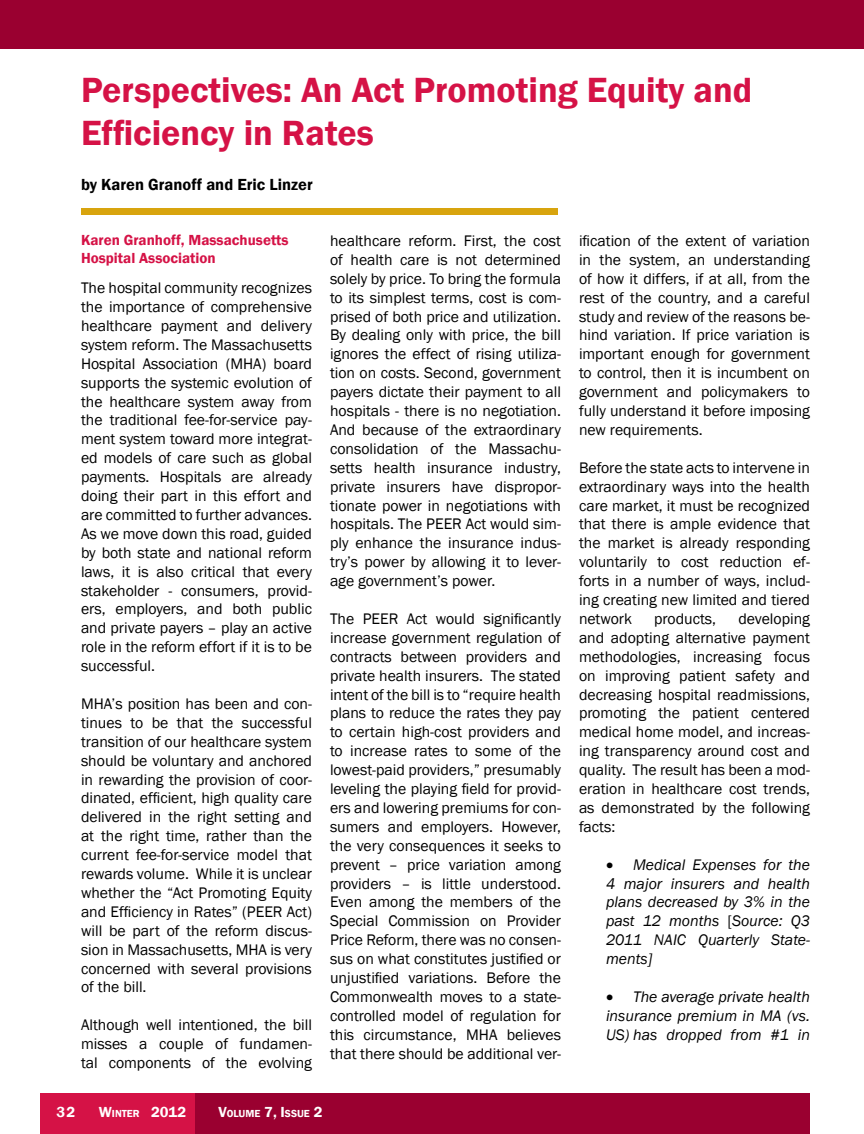
<style>
.page{position:relative;width:864px;height:1134px;background:#fff}
.page>*{position:absolute;margin:0;border:0;box-sizing:border-box;transform-origin:0 0}
.t1{font:600 36px/43.2px "Franklin Gothic";color:#d51246}
.t2{font:600 16.5px "Franklin Gothic";color:#000}
.t3{font:15.75px/18.9px "Franklin Gothic";color:#000;text-align:justify}
.t4{font:italic 15.75px/18.9px "Franklin Gothic";color:#000;text-align:justify}
.t5{font:600 15px/18px "Franklin Gothic";color:#d51246}
.t6{font:600 15px "Franklin Gothic";color:#fff}
.t7{font:600 10.5px "Franklin Gothic";color:#fff}
.s1{font-size:10.5px}
.s2{font-size:15px}
.s3{font-style:normal}
</style>
<div class="page">
<div style="left:40px;top:1094px;width:770px;height:40px;background:#9a0030"></div>
<div style="left:40px;top:1094px;width:155px;height:40px;background:#d51246"></div>
<div style="left:0;top:0;width:864px;height:48px;background:#9a0030"></div>
<div style="left:81px;top:209px;width:477px;height:6px;background:#d8a40e"></div>
<h1 class="t1" style="left:81px;top:69px;width:673px">Perspectives: An Act Promoting Equity and<br>Efficiency in Rates</h1>
<p class="t2" style="left:81px;top:174px;width:233px">by Karen Granoff and Eric Linzer</p>
<p class="t5" style="left:81px;top:232px;width:209px">Karen Granhoff, Massachusetts<br>Hospital Association</p>
<p class="t3" style="left:81px;top:279px;width:233px">The hospital community recognizes the importance of comprehensive healthcare payment and delivery system reform. The Massachusetts Hospital Association (MHA) board supports the systemic evolution of the healthcare system away from the traditional fee-for-service pay&shy;ment system toward more integrat&shy;ed models of care such as global payments. Hospitals are already doing their part in this effort and are committed to further advances.<br>As we move down this road, guided by both state and national reform laws, it is also critical that every stakeholder - consumers, provid&shy;ers, employers, and both public and private payers – play an active role in the reform effort if it is to be successful.</p>
<p class="t3" style="left:81px;top:695px;width:233px">MHA’s position has been and con&shy;tinues to be that the successful transition of our healthcare system should be voluntary and anchored in rewarding the provision of coor&shy;dinated, efficient, high quality care delivered in the right setting and at the right time, rather than the current fee-for-service model that rewards volume. While it is unclear whether the “Act Promoting Equity and Efficiency in Rates” (PEER Act) will be part of the reform discus&shy;sion in Massachusetts, MHA is very concerned with several provisions of the bill.</p>
<p class="t3" style="left:81px;top:1016px;width:232px">Although well intentioned, the bill misses a couple of fundamen&shy;tal components of the evolving</p>
<p class="t3" style="left:330px;top:232px;width:233px">healthcare reform. First, the cost of health care is not determined solely by price. To bring the formula to its simplest terms, cost is com&shy;prised of both price and utilization.<br>By dealing only with price, the bill ignores the effect of rising utiliza&shy;tion on costs. Second, government payers dictate their payment to all hospitals - there is no negotiation.<br>And because of the extraordinary consolidation of the Massachu&shy;setts health insurance industry, private insurers have dispropor&shy;tionate power in negotiations with hospitals. The PEER Act would sim&shy;ply enhance the insurance indus&shy;try’s power by allowing it to lever&shy;age government’s power.</p>
<p class="t3" style="left:330px;top:610px;width:233px">The PEER Act would significantly increase government regulation of contracts between providers and private health insurers. The stated intent of the bill is to “require health plans to reduce the rates they pay to certain high-cost providers and to increase rates to some of the lowest-paid providers,” presumably leveling the playing field for provid&shy;ers and lowering premiums for con&shy;sumers and employers. However, the very consequences it seeks to prevent – price variation among providers – is little understood.<br>Even among the members of the Special Commission on Provider Price Reform, there was no consen&shy;sus on what constitutes justified or unjustified variations. Before the Commonwealth moves to a state&shy;controlled model of regulation for this circumstance, MHA believes that there should be additional ver-</p>
<p class="t6" style="left:56px;top:1102px;width:20px">32</p>
<p class="t6" style="left:99px;top:1102px;width:89px">W<span class="s1">inter</span> 2012</p>
<p class="t7" style="left:218px;top:1107px;width:106px"><span class="s2">V</span>olume <span class="s2">7, I</span>ssue <span class="s2">2</span></p>
<p class="t3" style="left:579px;top:232px;width:233px">ification of the extent of variation in the system, an understanding of how it differs, if at all, from the rest of the country, and a careful study and review of the reasons be&shy;hind variation. If price variation is important enough for government to control, then it is incumbent on government and policymakers to fully understand it before imposing new requirements.</p>
<p class="t3" style="left:579px;top:458px;width:233px">Before the state acts to intervene in extraordinary ways into the health care market, it must be recognized that there is ample evidence that the market is already responding voluntarily to cost reduction ef&shy;forts in a number of ways, includ&shy;ing creating new limited and tiered network</p>
<p class="t3" style="left:579px;top:610px;width:233px;text-indent:159px">developing and adopting alternative payment methodologies, increasing focus on improving patient safety and decreasing hospital readmissions, promoting the patient centered medical home model, and increas&shy;ing transparency around cost and quality. The result has been a mod&shy;eration in healthcare cost trends, as demonstrated by the following facts:</p>
<p class="t4" style="left:606px;top:855px;width:205px">• Medical Expenses for the 4 major insurers and health plans decreased by 3% in the past 12 months <span class="s3">[</span>Source: Q3<br>2011 NAIC Quarterly State&shy;ments]</p>
<p class="t4" style="left:606px;top:988px;width:205px">• The average private health insurance premium in MA (vs.<br>US) has dropped from #1 in</p>
<p class="t3" style="left:654px;top:610px;width:63px">products,</p>
</div>
